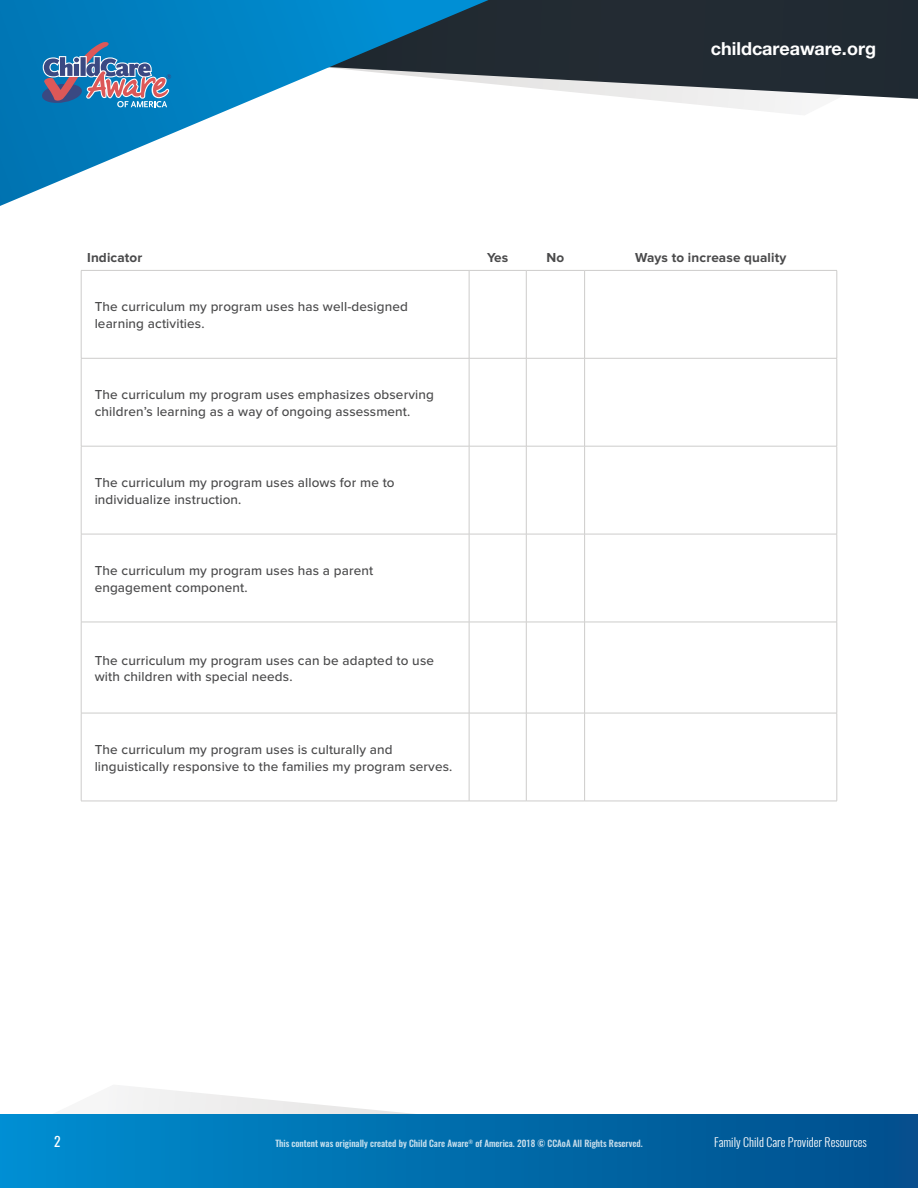
<style>
.page{position:relative;width:918px;height:1188px;background:#fff}
.page>*{position:absolute;margin:0;border:0;box-sizing:border-box;transform-origin:0 0}
.t1{font:700 18px "Helvetica Neue LT Std";color:#fff}
.t2{font:500 13.5px/16.5px "Proxima Nova";letter-spacing:.01em;color:#4a4a4b}
.t3{font:700 13.5px "Proxima Nova";letter-spacing:.01em;color:#4a4a4b}
.t4{font:13.5px "Oswald";color:#fff}
.t5{font:300 12px "Oswald";color:#fff}
.t6{font:500 9px "Oswald";color:#fff}
</style>
<div class="page">
<svg style="left:115px;top:1085px;width:298px;height:29px"></svg>
<svg style="left:655px;top:100px;width:147px;height:15px"></svg>
<svg style="left:521px;top:0;width:397px;height:100px;background:#3a4249"></svg>
<svg style="left:0;top:0;width:521px;height:206px"></svg>
<div style="left:0;top:1114px;width:918px;height:74px;background:linear-gradient(to right,#008ecf,#014e8b)"></div>
<svg style="left:42px;top:42px;width:129px;height:65px;background:#4f7fab"></svg>
<hr style="left:81px;top:271px;width:1px;height:87px;background:#cdcccb">
<hr style="left:469px;top:271px;width:1px;height:87px;background:#cdcccb">
<hr style="left:526px;top:271px;width:1px;height:87px;background:#cdcccb">
<hr style="left:584px;top:271px;width:1px;height:87px;background:#cdcccb">
<hr style="left:837px;top:271px;width:1px;height:87px;background:#cdcccb">
<hr style="left:81px;top:358px;width:388px;height:1px;background:#cdcccb">
<hr style="left:81px;top:358px;width:1px;height:88px;background:#cdcccb">
<hr style="left:469px;top:358px;width:57px;height:1px;background:#cdcccb">
<hr style="left:469px;top:358px;width:1px;height:88px;background:#cdcccb">
<hr style="left:526px;top:358px;width:59px;height:1px;background:#cdcccb">
<hr style="left:526px;top:358px;width:1px;height:88px;background:#cdcccb">
<hr style="left:585px;top:358px;width:252px;height:1px;background:#cdcccb">
<hr style="left:584px;top:358px;width:1px;height:88px;background:#cdcccb">
<hr style="left:837px;top:358px;width:1px;height:88px;background:#cdcccb">
<hr style="left:81px;top:446px;width:388px;height:1px;background:#cdcccb">
<hr style="left:81px;top:446px;width:1px;height:88px;background:#cdcccb">
<hr style="left:469px;top:446px;width:57px;height:1px;background:#cdcccb">
<hr style="left:469px;top:446px;width:1px;height:88px;background:#cdcccb">
<hr style="left:526px;top:446px;width:59px;height:1px;background:#cdcccb">
<hr style="left:526px;top:446px;width:1px;height:88px;background:#cdcccb">
<hr style="left:585px;top:446px;width:252px;height:1px;background:#cdcccb">
<hr style="left:584px;top:446px;width:1px;height:88px;background:#cdcccb">
<hr style="left:837px;top:446px;width:1px;height:88px;background:#cdcccb">
<hr style="left:81px;top:534px;width:388px;height:1px;background:#cdcccb">
<hr style="left:81px;top:534px;width:1px;height:88px;background:#cdcccb">
<hr style="left:469px;top:534px;width:57px;height:1px;background:#cdcccb">
<hr style="left:469px;top:534px;width:1px;height:88px;background:#cdcccb">
<hr style="left:526px;top:534px;width:59px;height:1px;background:#cdcccb">
<hr style="left:526px;top:534px;width:1px;height:88px;background:#cdcccb">
<hr style="left:585px;top:534px;width:252px;height:1px;background:#cdcccb">
<hr style="left:584px;top:534px;width:1px;height:88px;background:#cdcccb">
<hr style="left:837px;top:534px;width:1px;height:88px;background:#cdcccb">
<hr style="left:81px;top:622px;width:388px;height:1px;background:#cdcccb">
<hr style="left:81px;top:622px;width:1px;height:91px;background:#cdcccb">
<hr style="left:469px;top:622px;width:57px;height:1px;background:#cdcccb">
<hr style="left:469px;top:622px;width:1px;height:91px;background:#cdcccb">
<hr style="left:526px;top:622px;width:59px;height:1px;background:#cdcccb">
<hr style="left:526px;top:622px;width:1px;height:91px;background:#cdcccb">
<hr style="left:585px;top:622px;width:252px;height:1px;background:#cdcccb">
<hr style="left:584px;top:622px;width:1px;height:91px;background:#cdcccb">
<hr style="left:837px;top:622px;width:1px;height:91px;background:#cdcccb">
<hr style="left:81px;top:713px;width:388px;height:1px;background:#cdcccb">
<hr style="left:81px;top:713px;width:1px;height:88px;background:#cdcccb">
<hr style="left:469px;top:713px;width:57px;height:1px;background:#cdcccb">
<hr style="left:469px;top:713px;width:1px;height:88px;background:#cdcccb">
<hr style="left:526px;top:713px;width:59px;height:1px;background:#cdcccb">
<hr style="left:526px;top:713px;width:1px;height:88px;background:#cdcccb">
<hr style="left:585px;top:713px;width:252px;height:1px;background:#cdcccb">
<hr style="left:584px;top:713px;width:1px;height:88px;background:#cdcccb">
<hr style="left:837px;top:713px;width:1px;height:88px;background:#cdcccb">
<hr style="left:81px;top:801px;width:388px;height:1px;background:#cdcccb">
<hr style="left:469px;top:801px;width:57px;height:1px;background:#cdcccb">
<hr style="left:526px;top:801px;width:59px;height:1px;background:#cdcccb">
<hr style="left:585px;top:801px;width:252px;height:1px;background:#cdcccb">
<hr style="left:81px;top:270px;width:388px;height:1px;background:#cdcccb">
<hr style="left:469px;top:270px;width:57px;height:1px;background:#cdcccb">
<hr style="left:526px;top:270px;width:59px;height:1px;background:#cdcccb">
<hr style="left:585px;top:270px;width:252px;height:1px;background:#cdcccb">
<h1 class="t1" style="left:711px;top:37px;width:167px">childcareaware.org</h1>
<p class="t3" style="left:87px;top:251px;width:57px">Indicator</p>
<p class="t3" style="left:487px;top:251px;width:23px">Yes</p>
<p class="t3" style="left:547px;top:251px;width:19px">No</p>
<p class="t3" style="left:635px;top:251px;width:153px">Ways to increase quality</p>
<p class="t2" style="left:95px;top:299px;width:315px">The curriculum my program uses has well-designed learning activities.</p>
<p class="t2" style="left:95px;top:387px;width:341px">The curriculum my program uses emphasizes observing children’s learning as a way of ongoing assessment.</p>
<p class="t2" style="left:95px;top:475px;width:301px">The curriculum my program uses allows for me to individualize instruction.</p>
<p class="t2" style="left:95px;top:563px;width:280px">The curriculum my program uses has a parent engagement component.</p>
<p class="t2" style="left:95px;top:652px;width:341px">The curriculum my program uses can be adapted to use with children with special needs.</p>
<p class="t2" style="left:95px;top:742px;width:359px">The curriculum my program uses is culturally and linguistically responsive to the families my program serves.</p>
<p class="t4" style="left:54px;top:1129px;width:8px">2</p>
<p class="t5" style="left:714px;top:1131px;width:154px">Family Child Care Provider Resources</p>
<p class="t6" style="left:275px;top:1138px;width:369px">This content was originally created by Child Care Aware<sup>®</sup> of America. 2018 © CCAoA All Rights Reserved.</p>
</div>
